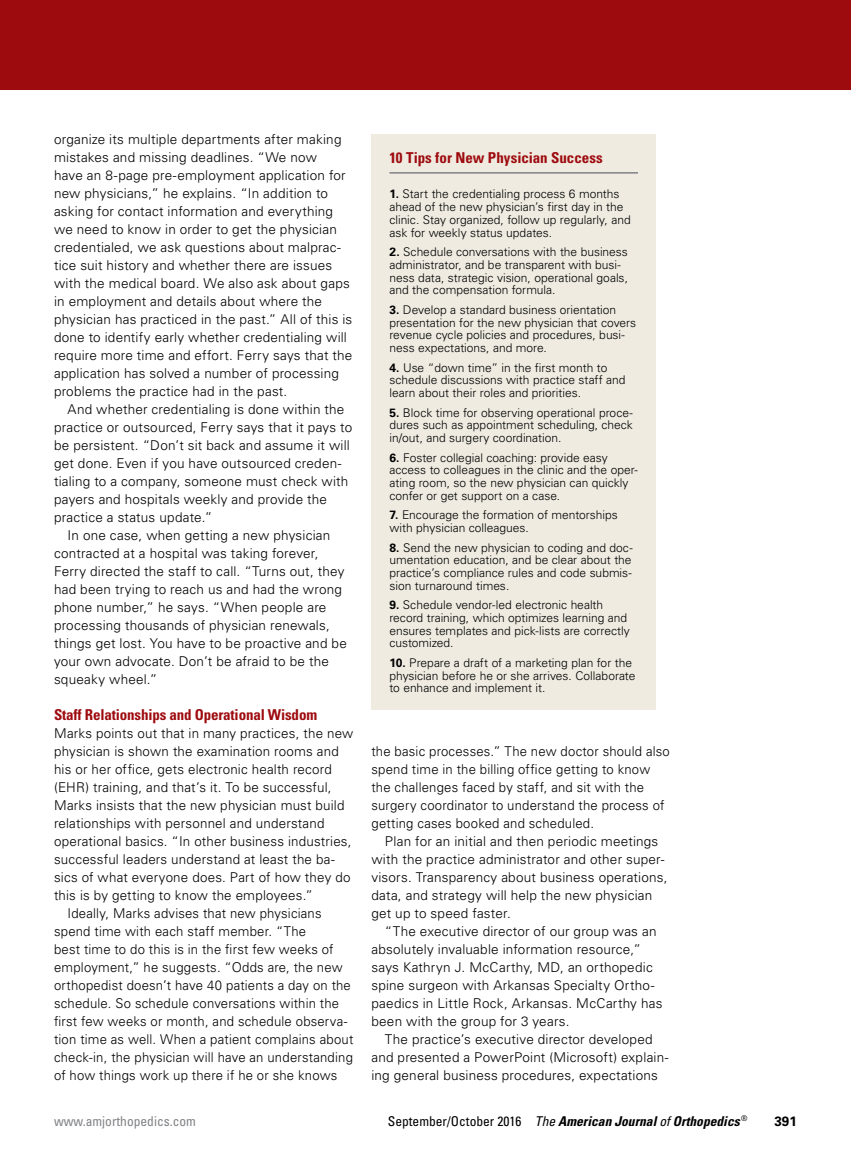
<style>
.page{position:relative;width:851px;height:1161px;background:#fff}
.page>*{position:absolute;margin:0;border:0;box-sizing:border-box;transform-origin:0 0}
.t1{font:700 condensed 15px "Univers LT Std";letter-spacing:-.01em;color:#9e0b0f}
.t2{font:300 13.5px/18px "Univers LT Std";letter-spacing:.015em;color:#000}
.t3{font:italic 700 condensed 13.5px "Univers LT Std";color:#000}
.t4{font:condensed 13.5px "Univers LT Std";color:#808285}
.t5{font:700 13.5px "Univers LT Std";color:#000}
.t6{font:300 12px/12.8px "Univers LT Std";color:#000}
.s1{font-weight:700}
.s2{font-weight:400;font-style:normal}
.s3{font-weight:400}
</style>
<div class="page">
<div style="left:0;top:0;width:850px;height:90px;background:#9e0b0f"></div>
<div style="left:371px;top:134px;width:285px;height:576px;background:#efebe1"></div>
<hr style="left:389px;top:172px;width:249px;height:2px;background:#808285">
<p class="t2" style="left:54px;top:130px;width:300px">organize its multiple departments after making mistakes and missing deadlines. “We now<br>have an 8-page pre-employment application for new physicians,” he explains. “In addition to asking for contact information and everything we need to know in order to get the physician credentialed, we ask questions about malprac&shy;tice suit history and whether there are issues with the medical board. We also ask about gaps in employment and details about where the physician has practiced in the past.” All of this is done to identify early whether credentialing will require more time and effort. Ferry says that the application has solved a number of processing problems the practice had in the past.</p>
<p class="t2" style="left:68px;top:400px;width:278px">And whether credentialing is done within the</p>
<p class="t2" style="left:54px;top:418px;width:300px">practice or outsourced, Ferry says that it pays to</p>
<p class="t2" style="left:54px;top:436px;width:297px">be persistent. “Don’t sit back and assume it will</p>
<p class="t2" style="left:54px;top:454px;width:289px">get done. Even if you have outsourced creden-</p>
<p class="t2" style="left:54px;top:472px;width:296px">tialing to a company, someone must check with</p>
<p class="t2" style="left:54px;top:490px;width:274px">payers and hospitals weekly and provide the</p>
<p class="t2" style="left:54px;top:508px;width:160px">practice a status update.”</p>
<p class="t2" style="left:68px;top:526px;width:264px">In one case, when getting a new physician</p>
<p class="t2" style="left:54px;top:544px;width:266px">contracted at a hospital was taking forever,</p>
<p class="t2" style="left:54px;top:562px;width:292px">Ferry directed the staff to call. “Turns out, they</p>
<p class="t2" style="left:54px;top:580px;width:289px">had been trying to reach us and had the wrong</p>
<p class="t2" style="left:54px;top:598px;width:274px">phone number,” he says. “When people are</p>
<p class="t2" style="left:54px;top:616px;width:277px">processing thousands of physician renewals,</p>
<p class="t2" style="left:54px;top:634px;width:294px">things get lost. You have to be proactive and be</p>
<p class="t2" style="left:54px;top:652px;width:276px">your own advocate. Don’t be afraid to be the</p>
<p class="t2" style="left:54px;top:670px;width:105px">squeaky wheel.”</p>
<p class="t1" style="left:54px;top:705px;width:265px">Staff Relationships and Operational Wisdom</p>
<p class="t2" style="left:54px;top:724px;width:301px">Marks points out that in many practices, the new</p>
<p class="t2" style="left:54px;top:742px;width:286px">physician is shown the examination rooms and</p>
<p class="t2" style="left:54px;top:760px;width:279px">his or her office, gets electronic health record</p>
<p class="t2" style="left:54px;top:778px;width:279px">(EHR) training, and that’s it. To be successful,</p>
<p class="t2" style="left:54px;top:796px;width:292px">Marks insists that the new physician must build</p>
<p class="t2" style="left:54px;top:814px;width:272px">relationships with personnel and understand</p>
<p class="t2" style="left:54px;top:832px;width:299px">operational basics. “In other business industries,</p>
<p class="t2" style="left:54px;top:850px;width:282px">successful leaders understand at least the ba-</p>
<p class="t2" style="left:54px;top:868px;width:298px">sics of what everyone does. Part of how they do</p>
<p class="t2" style="left:54px;top:886px;width:260px">this is by getting to know the employees.”</p>
<p class="t2" style="left:68px;top:904px;width:255px">Ideally, Marks advises that new physicians</p>
<p class="t2" style="left:54px;top:922px;width:253px">spend time with each staff member. “The</p>
<p class="t2" style="left:54px;top:940px;width:281px">best time to do this is in the first few weeks of</p>
<p class="t2" style="left:54px;top:958px;width:290px">employment,” he suggests. “Odds are, the new</p>
<p class="t2" style="left:54px;top:976px;width:298px">orthopedist doesn’t have 40 patients a day on the</p>
<p class="t2" style="left:54px;top:994px;width:286px">schedule. So schedule conversations within the</p>
<p class="t2" style="left:54px;top:1012px;width:295px">first few weeks or month, and schedule observa-</p>
<p class="t2" style="left:54px;top:1030px;width:301px">tion time as well. When a patient complains about</p>
<p class="t2" style="left:54px;top:1048px;width:300px">check-in, the physician will have an understanding</p>
<p class="t2" style="left:54px;top:1066px;width:285px">of how things work up there if he or she knows</p>
<p class="t1" style="left:389px;top:149px;width:215px">10 Tips for New Physician Success</p>
<p class="t6" style="left:389px;top:188px;width:243px"><span class="s1">1.</span> Start the credentialing process 6 months ahead of the new physician’s first day in the clinic. Stay organized, follow up regularly, and ask for weekly status updates.</p>
<p class="t6" style="left:389px;top:245px;width:240px"><span class="s1">2.</span> Schedule conversations with the business administrator, and be transparent with busi&shy;ness data, strategic vision, operational goals, and the compensation formula.</p>
<p class="t6" style="left:389px;top:303px;width:248px"><span class="s1">3.</span> Develop a standard business orientation presentation for the new physician that covers revenue cycle policies and procedures, busi&shy;ness expectations, and more.</p>
<p class="t6" style="left:389px;top:361px;width:238px"><span class="s1">4.</span> Use “down time” in the first month to schedule discussions with practice staff and learn about their roles and priorities.</p>
<p class="t6" style="left:389px;top:406px;width:245px;text-align:justify"><span class="s1">5.</span> Block time for observing operational proce&shy;dures such as appointment scheduling, check in/out, and surgery coordination.</p>
<p class="t6" style="left:389px;top:451px;width:250px"><span class="s1">6.</span> Foster collegial coaching: provide easy access to colleagues in the clinic and the oper&shy;ating room, so the new physician can quickly confer or get support on a case.</p>
<p class="t6" style="left:389px;top:509px;width:230px"><span class="s1">7.</span> Encourage the formation of mentorships with physician colleagues.</p>
<p class="t6" style="left:389px;top:541px;width:245px;text-align:justify"><span class="s1">8.</span> Send the new physician to coding and doc&shy;umentation education, and be clear about the practice’s compliance rules and code submis&shy;sion turnaround times.</p>
<p class="t6" style="left:389px;top:599px;width:242px"><span class="s1">9.</span> Schedule vendor-led electronic health record training, which optimizes learning and ensures templates and pick-lists are correctly customized.</p>
<p class="t6" style="left:389px;top:656px;width:247px"><span class="s1">10.</span> Prepare a draft of a marketing plan for the physician before he or she arrives. Collaborate to enhance and implement it.</p>
<p class="t2" style="left:371px;top:742px;width:300px">the basic processes.” The new doctor should also spend time in the billing office getting to know the challenges faced by staff, and sit with the surgery coordinator to understand the process of getting cases booked and scheduled.</p>
<p class="t2" style="left:371px;top:832px;width:297px;text-indent:14px">Plan for an initial and then periodic meetings with the practice administrator and other super&shy;visors. Transparency about business operations, data, and strategy will help the new physician get up to speed faster.</p>
<p class="t2" style="left:371px;top:922px;width:292px;text-indent:14px">“The executive director of our group was an absolutely invaluable information resource,” says Kathryn J. McCarthy, MD, an orthopedic spine surgeon with Arkansas Specialty Ortho&shy;paedics in Little Rock, Arkansas. McCarthy has been with the group for 3 years.</p>
<p class="t2" style="left:371px;top:1030px;width:299px;text-indent:14px">The practice’s executive director developed and presented a PowerPoint (Microsoft) explain&shy;ing general business procedures, expectations</p>
<p class="t4" style="left:54px;top:1112px;width:143px">www.amjorthopedics.com</p>
<p class="t3" style="left:388px;top:1113px;width:361px"><span class="s2">September/October 2016</span> <span class="s3">The</span> American Journal <span class="s3">of</span> Orthopedics <sup>®</sup></p>
<p class="t5" style="left:774px;top:1113px;width:24px">391</p>
</div>
